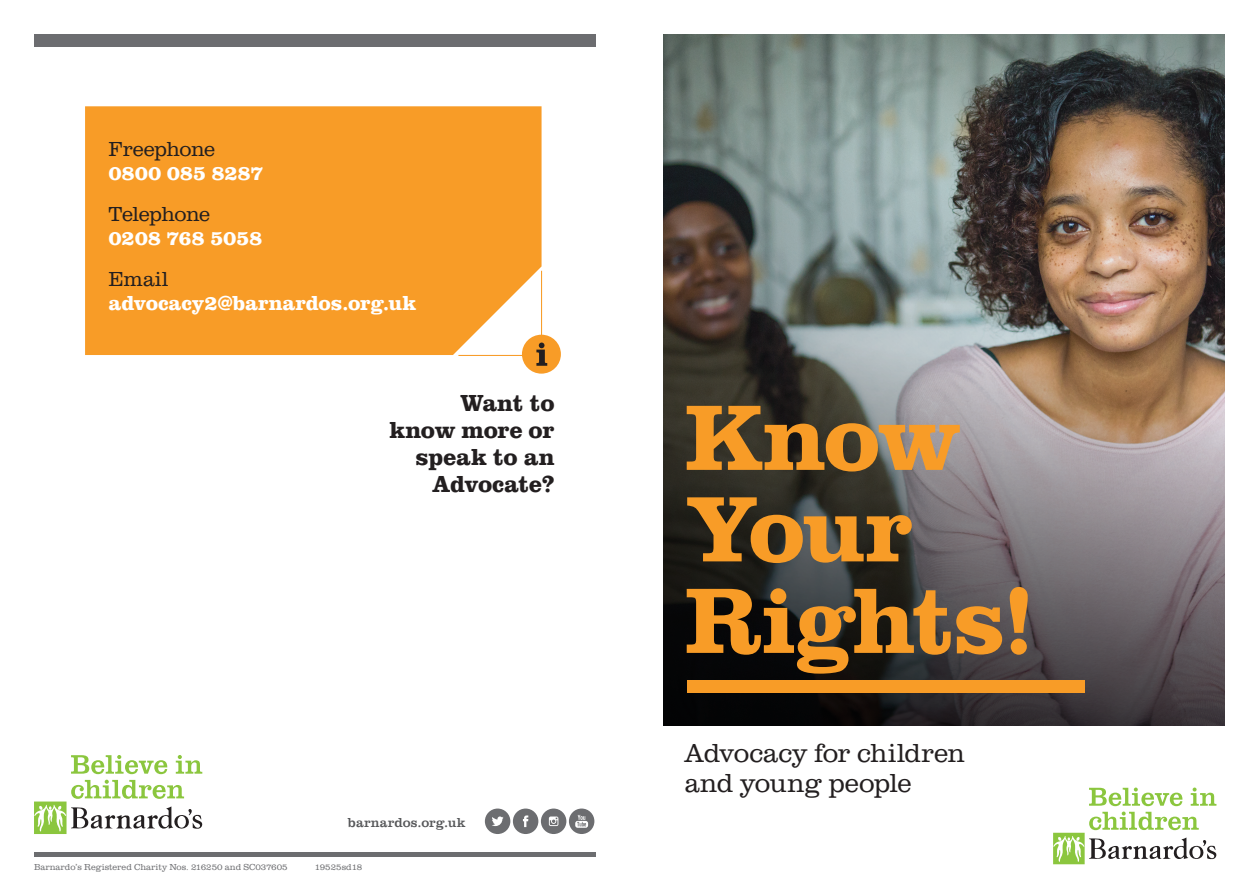
<style>
.page{position:relative;width:1259px;height:893px;background:#fff}
.page>*{position:absolute;margin:0;border:0;box-sizing:border-box;transform-origin:0 0}
.t1{font:700 96px/91.5px "URW Clarendon TOT";letter-spacing:-.025em;color:#f89c27}
.t2{font:300 27px/30px "URW Clarendon TOT";letter-spacing:-.005em;color:#231f20}
.t3{font:700 24px/27px "URW Clarendon TOT";letter-spacing:-.015em;color:#231f20;text-align:right}
.t4{font:700 21px/24px "URW Clarendon TOT";letter-spacing:-.005em;color:#fff}
.t5{font:13.5px "URW Clarendon TOT";letter-spacing:.015em;color:#57585a}
.t6{font:300 9px "URW Clarendon TOT";color:#6c6d70}
.s1{font-weight:300;color:#231f20}
</style>
<div class="page">
<img style="left:663px;top:34px;width:562px;height:691px">
<div style="left:687px;top:680px;width:397px;height:13px;background:#f89c27"></div>
<svg style="left:1053px;top:787px;width:163px;height:77px"></svg>
<div style="left:34px;top:34px;width:561px;height:13px;background:#6c6d70"></div>
<div style="left:85px;top:106px;width:456px;height:249px;background:#f89c27"></div>
<hr style="left:541px;top:271px;width:1px;height:85px;background:#f89c27">
<hr style="left:458px;top:355px;width:85px;height:1px;background:#f89c27">
<div style="left:522px;top:335px;width:39px;height:39px;background:#f89c27;border-radius:50%"></div>
<svg style="left:536px;top:343px;width:11px;height:23px"></svg>
<div style="left:485px;top:808px;width:25px;height:26px;background:#6c6d70;border-radius:50%"></div>
<svg style="left:492px;top:816px;width:11px;height:10px"></svg>
<div style="left:513px;top:808px;width:25px;height:26px;background:#6c6d70;border-radius:50%"></div>
<svg style="left:523px;top:815px;width:5px;height:12px"></svg>
<div style="left:569px;top:808px;width:25px;height:26px;background:#6c6d70;border-radius:50%"></div>
<svg style="left:575px;top:815px;width:13px;height:13px"></svg>
<div style="left:541px;top:808px;width:25px;height:26px;background:#6c6d70;border-radius:50%"></div>
<svg style="left:549px;top:816px;width:9px;height:10px"></svg>
<svg style="left:71px;top:755px;width:96px;height:19px"></svg>
<svg style="left:176px;top:755px;width:26px;height:19px"></svg>
<svg style="left:34px;top:780px;width:168px;height:54px"></svg>
<div style="left:34px;top:852px;width:561px;height:5px;background:#6c6d70"></div>
<p class="t4" style="left:108px;top:137px;width:157px"><span class="s1">Freephone<br></span>0800 085 8287</p>
<p class="t4" style="left:108px;top:202px;width:155px"><span class="s1">Telephone<br></span>0208 768 5058</p>
<p class="t4" style="left:108px;top:267px;width:309px"><span class="s1">Email </span>advocacy2@barnardos.org.uk</p>
<p class="t3" style="left:389px;top:390px;width:167px">Want to know more or speak to an<br>Advocate?</p>
<p class="t5" style="left:348px;top:814px;width:119px">barnardos.org.uk</p>
<p class="t6" style="left:34px;top:862px;width:255px">Barnardo’s Registered Charity Nos. 216250 and SC037605</p>
<p class="t6" style="left:315px;top:862px;width:49px">19525sd18</p>
<p class="t1" style="left:685px;top:394px;width:349px">Know<br>Your<br>Rights!</p>
<p class="t2" style="left:685px;top:739px;width:282px">Advocacy for children and young people</p>
</div>
